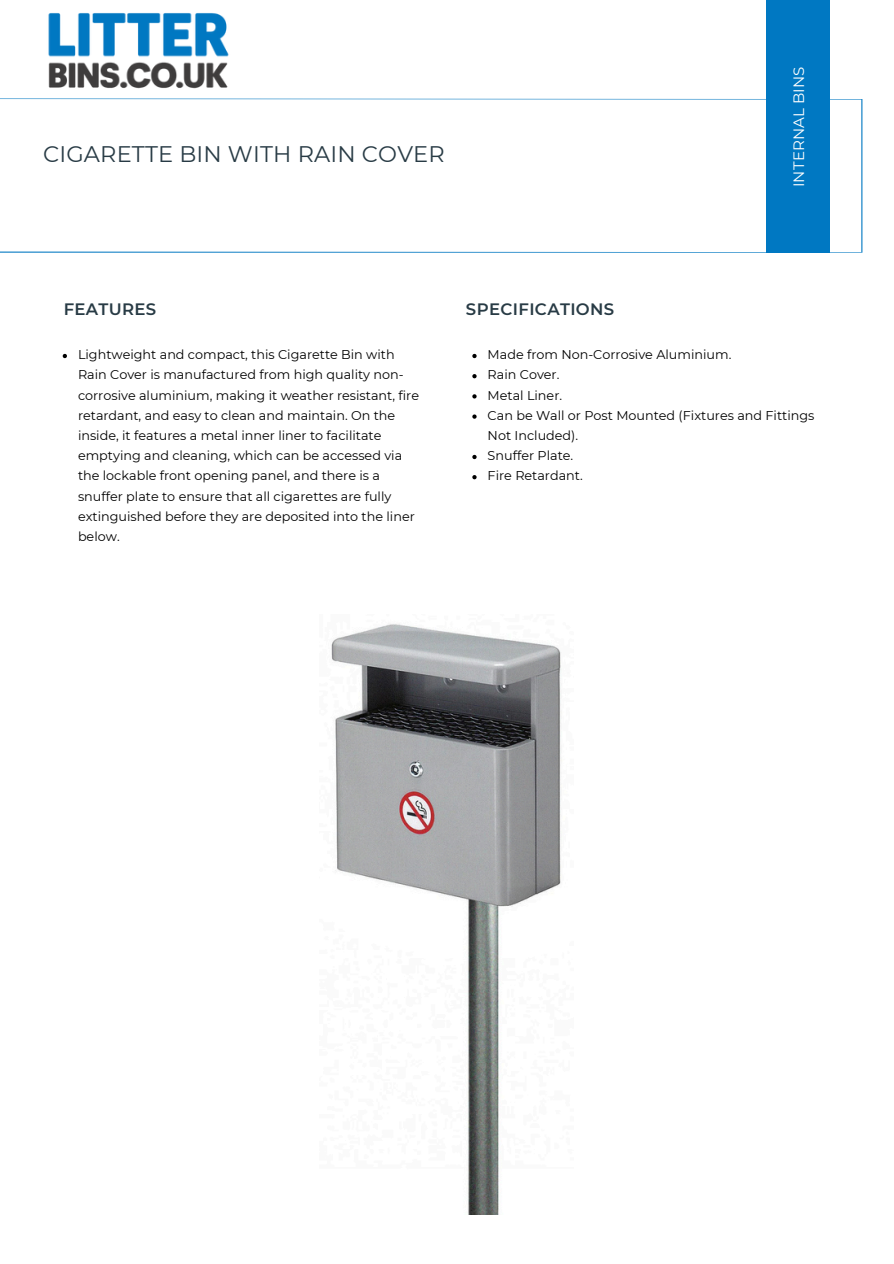
<style>
.page{position:relative;width:894px;height:1264px;background:#fff}
.page>*{position:absolute;margin:0;border:0;box-sizing:border-box;transform-origin:0 0}
.t1{font:22.5px "Montserrat";letter-spacing:.005em;color:#283b45}
.t2{font:600 16.5px "Montserrat";letter-spacing:.02em;color:#283b45}
.t3{font:15px "Montserrat";letter-spacing:.01em;color:#fff}
.t4{font:12.75px/20.2px "Montserrat";color:#000}
</style>
<div class="page">
<svg style="left:0;top:98px;width:862px;height:155px"></svg>
<div style="left:765px;top:0;width:64px;height:252px;background:#0078c2"></div>
<img style="left:48px;top:13px;width:181px;height:76px">
<img style="left:331px;top:624px;width:231px;height:590px">
<svg style="left:63px;top:354px;width:4px;height:4px"></svg>
<svg style="left:472px;top:354px;width:4px;height:4px"></svg>
<svg style="left:472px;top:374px;width:4px;height:4px"></svg>
<svg style="left:472px;top:394px;width:4px;height:4px"></svg>
<svg style="left:472px;top:414px;width:4px;height:5px"></svg>
<svg style="left:472px;top:455px;width:4px;height:4px"></svg>
<svg style="left:472px;top:475px;width:4px;height:4px"></svg>
<p class="t1" style="left:43px;top:140px;width:403px">CIGARETTE BIN WITH RAIN COVER</p>
<p class="t3" style="left:789px;top:187px;width:124px;rotate:-90deg">WHEELED BINS</p>
<p class="t3" style="left:789px;top:187px;width:122px;rotate:-90deg">INTERNAL BINS</p>
<h3 class="t2" style="left:64px;top:299px;width:94px">FEATURES</h3>
<h2 class="t2" style="left:466px;top:299px;width:150px">SPECIFICATIONS</h2>
<h2 class="t4" style="left:78px;top:344px;width:342px">Lightweight and compact, this Cigarette Bin with Rain Cover is manufactured from high quality non&shy;corrosive aluminium, making it weather resistant, fire retardant, and easy to clean and maintain. On the inside, it features a metal inner liner to facilitate emptying and cleaning, which can be accessed via the lockable front opening panel, and there is a snuffer plate to ensure that all cigarettes are fully extinguished before they are deposited into the liner below.</h2>
<p class="t4" style="left:487px;top:344px;width:245px">Made from Non-Corrosive Aluminium.</p>
<p class="t4" style="left:487px;top:365px;width:73px">Rain Cover.</p>
<p class="t4" style="left:487px;top:385px;width:76px">Metal Liner.</p>
<p class="t4" style="left:487px;top:405px;width:328px">Can be Wall or Post Mounted (Fixtures and Fittings<br>Not Included).</p>
<p class="t4" style="left:487px;top:445px;width:87px">Snuffer Plate.</p>
<p class="t4" style="left:487px;top:465px;width:97px">Fire Retardant.</p>
</div>
